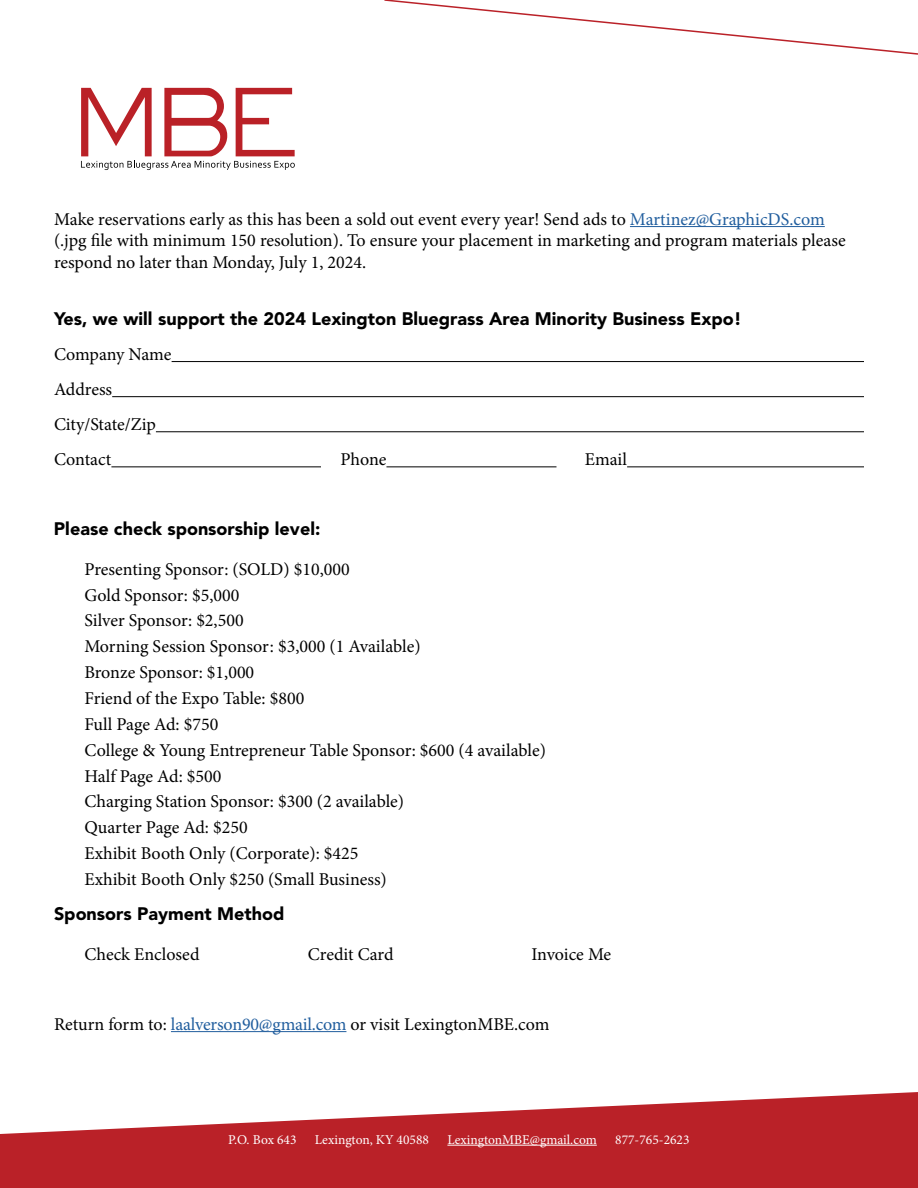
<style>
.page{position:relative;width:918px;height:1188px;background:#fff}
.page>*{position:absolute;margin:0;border:0;box-sizing:border-box;transform-origin:0 0}
.t1{font:18px/25.8px "Minion Pro";letter-spacing:-.005em;color:#000}
.t2{font:900 18px "Avenir LT Std";color:#000}
.t3{font:13.5px "Minion Pro";color:#fff}
.s1{color:#215e9e}
</style>
<div class="page">
<svg style="left:0;top:1092px;width:918px;height:96px;fill:#ba2128"></svg>
<svg style="left:384px;top:0;width:534px;height:55px"></svg>
<hr style="left:447px;top:1145px;width:150px;height:1px;background:#fff">
<svg style="left:81px;top:88px;width:214px;height:82px"></svg>
<hr style="left:630px;top:226px;width:195px;height:1px;background:#215e9e">
<hr style="left:172px;top:361px;width:692px;height:1px;background:#000">
<hr style="left:112px;top:396px;width:752px;height:1px;background:#000">
<hr style="left:156px;top:431px;width:708px;height:1px;background:#000">
<hr style="left:111px;top:466px;width:210px;height:1px;background:#000">
<hr style="left:386px;top:466px;width:170px;height:1px;background:#000">
<hr style="left:627px;top:466px;width:237px;height:1px;background:#000">
<hr style="left:171px;top:1031px;width:175px;height:1px;background:#215e9e">
<p class="t1" style="left:54px;top:208px;width:793px;line-height:21.6px">Make reservations early as this has been a sold out event every year! Send ads to <span class="s1">Martinez@GraphicDS.com </span>(.jpg file with minimum 150 resolution). To ensure your placement in marketing and program materials please respond no later than Monday, July 1, 2024.</p>
<p class="t2" style="left:54px;top:308px;width:689px">Yes, we will support the 2024 Lexington Bluegrass Area Minority Business Expo!</p>
<p class="t1" style="left:54px;top:337px;width:119px;line-height:35.1px">Company Name<br>Address<br>City/State/Zip<br>Contact</p>
<p class="t1" style="left:340px;top:447px;width:47px">Phone</p>
<p class="t1" style="left:585px;top:447px;width:44px">Email</p>
<p class="t2" style="left:54px;top:518px;width:268px">Please check sponsorship level:</p>
<p class="t1" style="left:84px;top:556px;width:463px">Presenting Sponsor: (SOLD) $10,000<br>Gold Sponsor: $5,000<br>Silver Sponsor: $2,500<br>Morning Session Sponsor: $3,000 (1 Available)<br>Bronze Sponsor: $1,000<br>Friend of the Expo Table: $800<br>Full Page Ad: $750<br>College &amp; Young Entrepreneur Table Sponsor: $600 (4 available)<br>Half Page Ad: $500<br>Charging Station Sponsor: $300 (2 available)<br>Quarter Page Ad: $250<br>Exhibit Booth Only (Corporate): $425<br>Exhibit Booth Only $250 (Small Business)</p>
<p class="t2" style="left:54px;top:903px;width:232px">Sponsors Payment Method</p>
<p class="t1" style="left:84px;top:941px;width:117px">Check Enclosed</p>
<p class="t1" style="left:308px;top:941px;width:87px">Credit Card</p>
<p class="t1" style="left:531px;top:941px;width:81px">Invoice Me</p>
<p class="t1" style="left:54px;top:1011px;width:497px">Return form to: <span class="s1">laalverson90@gmail.com</span> or visit LexingtonMBE.com</p>
<p class="t3" style="left:228px;top:1130px;width:70px">P.O. Box 643</p>
<p class="t3" style="left:315px;top:1130px;width:116px">Lexington, KY 40588</p>
<p class="t3" style="left:447px;top:1130px;width:151px">LexingtonMBE@gmail.com</p>
<p class="t3" style="left:615px;top:1130px;width:76px">877-765-2623</p>
</div>
